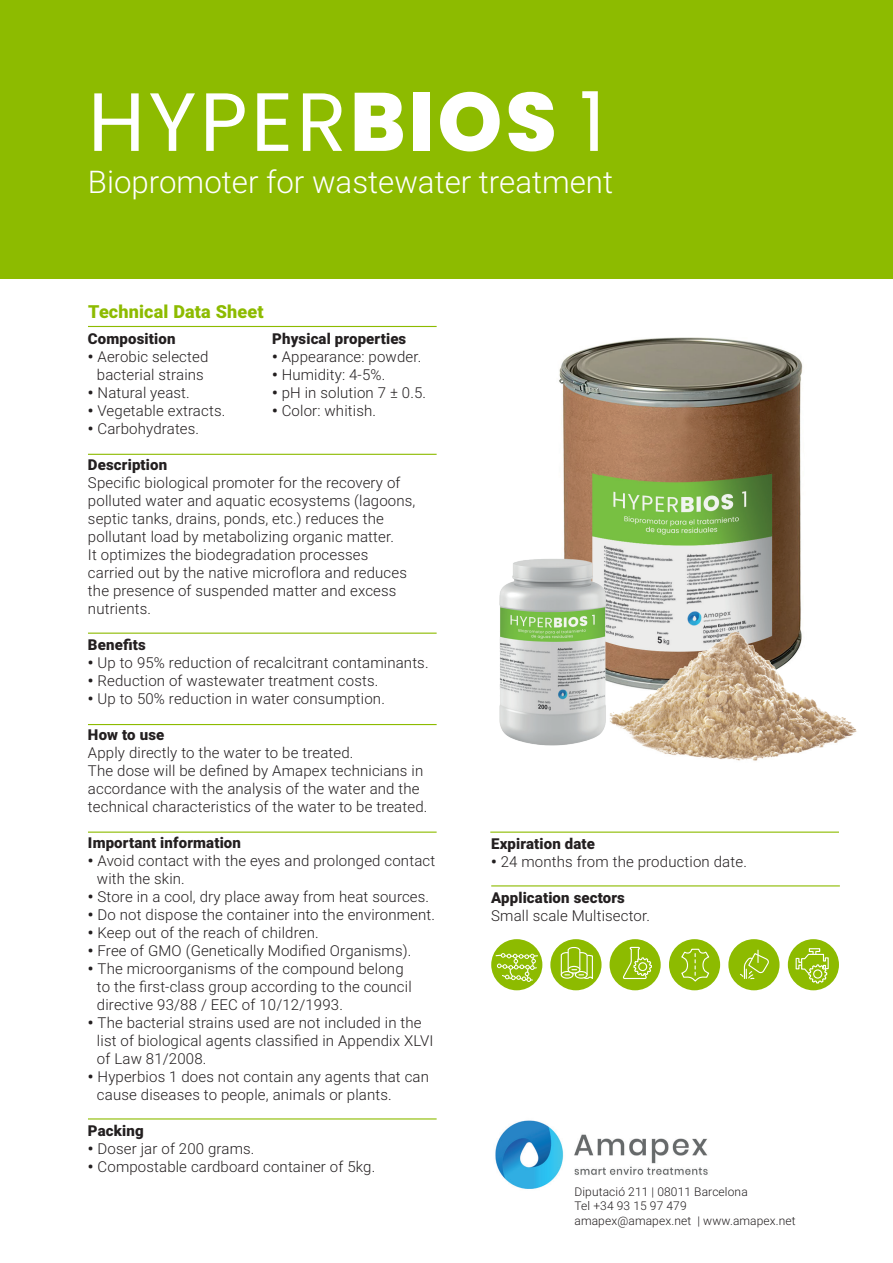
<style>
.page{position:relative;width:893px;height:1263px;background:#fff}
.page>*{position:absolute;margin:0;border:0;box-sizing:border-box;transform-origin:0 0}
.t1{font:82.5px "Poppins";letter-spacing:.04em;color:#fff}
.t2{font:300 31.2px "Roboto";color:#fff}
.t3{font:900 18px "Roboto";letter-spacing:.01em;color:#8dbb00}
.t4{font:300 15px/18px "Roboto";letter-spacing:.01em;color:#231f20}
.t5{font:900 15px "Roboto";letter-spacing:.01em;color:#231f20}
.t6{font:300 12px "Roboto";letter-spacing:.01em;color:#231f20}
.s1{font-weight:800}
.s2{font-weight:900}
</style>
<div class="page">
<img style="left:495px;top:1120px;width:213px;height:69px">
<div style="left:0;top:0;width:893px;height:279px;background:#8dbb00"></div>
<hr style="left:88px;top:326px;width:349px;height:1px;background:#8dbb00">
<hr style="left:88px;top:454px;width:349px;height:1px;background:#8dbb00">
<hr style="left:88px;top:633px;width:349px;height:1px;background:#8dbb00">
<hr style="left:88px;top:724px;width:349px;height:1px;background:#8dbb00">
<hr style="left:88px;top:831px;width:349px;height:2px;background:#8dbb00">
<hr style="left:490px;top:831px;width:349px;height:2px;background:#8dbb00">
<hr style="left:491px;top:885px;width:349px;height:1px;background:#8dbb00">
<div style="left:491px;top:939px;width:51px;height:51px;background:#8dbb00;border-radius:50%"></div>
<svg style="left:495px;top:953px;width:44px;height:29px"></svg>
<div style="left:550px;top:939px;width:51px;height:51px;background:#8dbb00;border-radius:50%"></div>
<svg style="left:560px;top:946px;width:33px;height:33px"></svg>
<div style="left:609px;top:939px;width:52px;height:51px;background:#8dbb00;border-radius:50%"></div>
<svg style="left:623px;top:946px;width:30px;height:33px"></svg>
<div style="left:639px;top:963px;width:8px;height:7px;background:#8dbb00;border-radius:50%"></div>
<div style="left:638px;top:962px;width:9px;height:9px;border:1px solid #fff;border-radius:50%"></div>
<div style="left:669px;top:939px;width:51px;height:51px;background:#8dbb00;border-radius:50%"></div>
<svg style="left:681px;top:940px;width:29px;height:42px"></svg>
<div style="left:728px;top:939px;width:51px;height:51px;background:#8dbb00;border-radius:50%"></div>
<svg style="left:740px;top:950px;width:29px;height:30px"></svg>
<div style="left:788px;top:939px;width:51px;height:51px;background:#8dbb00;border-radius:50%"></div>
<svg style="left:795px;top:948px;width:34px;height:36px"></svg>
<div style="left:814px;top:970px;width:8px;height:8px;background:#8dbb00;border-radius:50%"></div>
<div style="left:813px;top:969px;width:9px;height:9px;border:1px solid #fff;border-radius:50%"></div>
<img style="left:559px;top:337px;width:244px;height:288px">
<img style="left:632px;top:625px;width:225px;height:136px">
<img style="left:499px;top:537px;width:133px;height:209px">
<hr style="left:88px;top:1118px;width:349px;height:1px;background:#8dbb00">
<p class="t1" style="left:88px;top:74px;width:519px">HYPER<span class="s1">BIOS</span> 1</p>
<p class="t2" style="left:88px;top:160px;width:527px">Biopromoter for wastewater treatment</p>
<p class="t3" style="left:88px;top:299px;width:177px">Technical Data Sheet</p>
<p class="t5" style="left:272px;top:328px;width:136px">Physical properties</p>
<p class="t4" style="left:272px;top:347px;width:151px"><span class="s2">•</span> Appearance: powder.</p>
<p class="t4" style="left:272px;top:365px;width:115px"><span class="s2">•</span> Humidity: 4-5%.</p>
<p class="t4" style="left:272px;top:383px;width:156px"><span class="s2">•</span> pH in solution 7 ± 0.5.</p>
<p class="t4" style="left:272px;top:401px;width:105px"><span class="s2">•</span> Color: whitish.</p>
<p class="t5" style="left:88px;top:328px;width:89px">Composition</p>
<p class="t4" style="left:88px;top:347px;width:122px"><span class="s2">•</span> Aerobic selected</p>
<p class="t4" style="left:97px;top:365px;width:108px">bacterial strains</p>
<p class="t4" style="left:88px;top:383px;width:103px"><span class="s2">•</span> Natural yeast.</p>
<p class="t4" style="left:88px;top:401px;width:139px"><span class="s2">•</span> Vegetable extracts.</p>
<p class="t4" style="left:88px;top:419px;width:113px"><span class="s2">•</span> Carbohydrates.</p>
<p class="t5" style="left:88px;top:454px;width:81px">Description</p>
<p class="t4" style="left:88px;top:473px;width:329px">Specific biological promoter for the recovery of polluted water and aquatic ecosystems (lagoons, septic tanks, drains, ponds, etc.) reduces the pollutant load by metabolizing organic matter.</p>
<p class="t4" style="left:88px;top:545px;width:320px">It optimizes the biodegradation processes carried out by the native microflora and reduces the presence of suspended matter and excess nutrients.</p>
<p class="t5" style="left:88px;top:634px;width:59px">Benefits</p>
<p class="t4" style="left:88px;top:653px;width:342px"><span class="s2">•</span> Up to 95% reduction of recalcitrant contaminants.</p>
<p class="t4" style="left:88px;top:671px;width:292px"><span class="s2">•</span> Reduction of wastewater treatment costs.</p>
<p class="t4" style="left:88px;top:689px;width:298px"><span class="s2">•</span> Up to 50% reduction in water consumption.</p>
<p class="t5" style="left:88px;top:724px;width:78px">How to use</p>
<p class="t4" style="left:88px;top:743px;width:267px">Apply directly to the water to be treated.</p>
<p class="t4" style="left:88px;top:761px;width:341px">The dose will be defined by Amapex technicians in accordance with the analysis of the water and the technical characteristics of the water to be treated.</p>
<p class="t5" style="left:88px;top:832px;width:154px">Important information</p>
<p class="t4" style="left:97px;top:851px;width:340px;text-indent:-9px"><span class="s2">•</span> Avoid contact with the eyes and prolonged contact with the skin.</p>
<p class="t4" style="left:88px;top:887px;width:343px"><span class="s2">•</span> Store in a cool, dry place away from heat sources.</p>
<p class="t4" style="left:88px;top:905px;width:349px"><span class="s2">•</span> Do not dispose the container into the environment.</p>
<p class="t4" style="left:88px;top:923px;width:232px"><span class="s2">•</span> Keep out of the reach of children.</p>
<p class="t4" style="left:88px;top:941px;width:325px"><span class="s2">•</span> Free of GMO (Genetically Modified Organisms).</p>
<p class="t4" style="left:97px;top:959px;width:316px;text-indent:-9px"><span class="s2">•</span> The microorganisms of the compound belong to the first-class group according to the council directive 93/88 / EEC of 10/12/1993.</p>
<p class="t4" style="left:97px;top:1013px;width:338px;text-indent:-9px"><span class="s2">•</span> The bacterial strains used are not included in the list of biological agents classified in Appendix XLVI of Law 81/2008.</p>
<p class="t4" style="left:97px;top:1067px;width:334px;text-indent:-9px"><span class="s2">•</span> Hyperbios 1 does not contain any agents that can cause diseases to people, animals or plants.</p>
<p class="t5" style="left:88px;top:1120px;width:57px">Packing</p>
<p class="t4" style="left:88px;top:1139px;width:168px"><span class="s2">•</span> Doser jar of 200 grams.</p>
<p class="t4" style="left:88px;top:1157px;width:289px"><span class="s2">•</span> Compostable cardboard container of 5kg.</p>
<p class="t5" style="left:491px;top:833px;width:105px">Expiration date</p>
<p class="t4" style="left:491px;top:852px;width:257px"><span class="s2">•</span> 24 months from the production date.</p>
<p class="t5" style="left:491px;top:887px;width:135px">Application sectors</p>
<p class="t4" style="left:491px;top:906px;width:160px">Small scale Multisector.</p>
<p class="t6" style="left:574px;top:1183px;width:175px">Diputació 211 | 08011 Barcelona</p>
<p class="t6" style="left:574px;top:1198px;width:114px">Tel +34 93 15 97 479</p>
<p class="t6" style="left:574px;top:1212px;width:223px">amapex@amapex.net | www.amapex.net</p>
</div>
